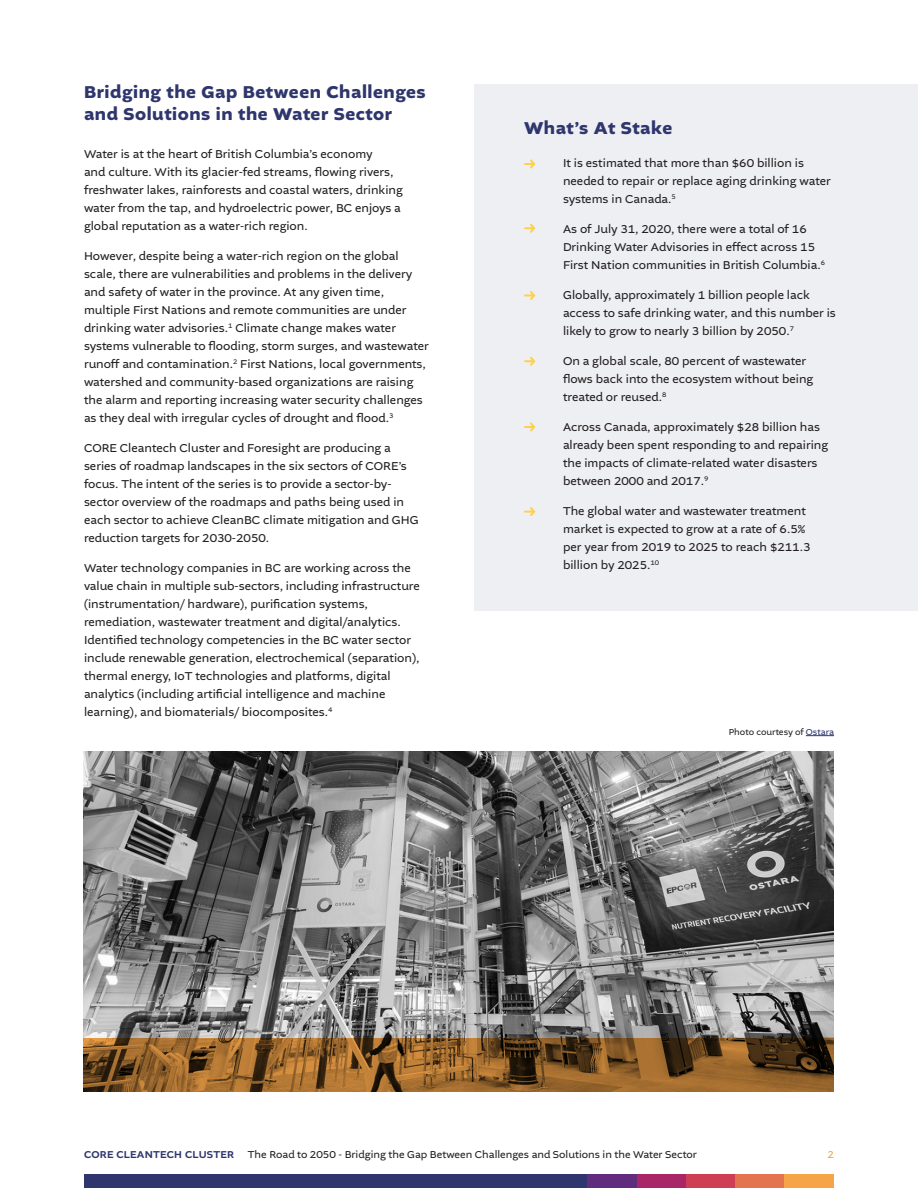
<style>
.page{position:relative;width:918px;height:1188px;background:#fff}
.page>*{position:absolute;margin:0;border:0;box-sizing:border-box;transform-origin:0 0}
.Sub_Heading{font:700 18px/22.5px "Altivo";letter-spacing:.03em;color:#2f366d}
.Body_Text{font:12px/18px "Altivo";color:#231f20}
.t1{font:10.5px "Altivo";color:#231f20}
.t2{font:500 10.5px "Altivo";letter-spacing:.02em;color:#2f366d}
.t3{font:10.5px "Altivo";color:#f5a448}
.Body_Text-2{font:9px "Altivo";color:#231f20}
.s1{color:#2c3671}
</style>
<div class="page">
<div style="left:84px;top:1174px;width:504px;height:14px;background:#2f366d"></div>
<div style="left:588px;top:1174px;width:49px;height:14px;background:#602c7e"></div>
<div style="left:637px;top:1174px;width:49px;height:14px;background:#a92668"></div>
<div style="left:686px;top:1174px;width:49px;height:14px;background:#ce3e55"></div>
<div style="left:735px;top:1174px;width:50px;height:14px;background:#e4744f"></div>
<div style="left:785px;top:1174px;width:49px;height:14px;background:#f5a448"></div>
<img style="left:84px;top:752px;width:750px;height:286px">
<div style="left:474px;top:84px;width:444px;height:526px;background:#eeeff3"></div>
<svg style="left:525px;top:159px;width:11px;height:10px"></svg>
<svg style="left:525px;top:223px;width:11px;height:10px"></svg>
<svg style="left:525px;top:291px;width:11px;height:9px"></svg>
<svg style="left:525px;top:356px;width:11px;height:10px"></svg>
<svg style="left:525px;top:422px;width:11px;height:10px"></svg>
<svg style="left:525px;top:507px;width:11px;height:9px"></svg>
<svg style="left:84px;top:1038px;width:750px;height:54px;background:#825725"></svg>
<svg style="left:806px;top:735px;width:28px;height:1px"></svg>
<p class="Sub_Heading" style="left:84px;top:81px;width:343px">Bridging the Gap Between Challenges and Solutions in the Water Sector</p>
<p class="Body_Text" style="left:84px;top:145px;width:320px">Water is at the heart of British Columbia’s economy<br>and culture. With its glacier-fed streams, flowing rivers, freshwater lakes, rainforests and coastal waters, drinking water from the tap, and hydroelectric power, BC enjoys a global reputation as a water-rich region.</p>
<p class="Body_Text" style="left:84px;top:247px;width:346px">However, despite being a water-rich region on the global scale, there are vulnerabilities and problems in the delivery and safety of water in the province. At any given time, multiple First Nations and remote communities are under drinking water advisories.<sup>1</sup> Climate change makes water systems vulnerable to flooding, storm surges, and wastewater runoff and contamination.<sup>2</sup> First Nations, local governments, watershed and community-based organizations are raising the alarm and reporting increasing water security challenges as they deal with irregular cycles of drought and flood.<sup>3</sup></p>
<p class="Body_Text" style="left:84px;top:439px;width:336px">CORE Cleantech Cluster and Foresight are producing a series of roadmap landscapes in the six sectors of CORE’s focus. The intent of the series is to provide a sector-by&shy;sector overview of the roadmaps and paths being used in each sector to achieve CleanBC climate mitigation and GHG reduction targets for 2030-2050.</p>
<p class="Body_Text" style="left:84px;top:559px;width:337px">Water technology companies in BC are working across the value chain in multiple sub-sectors, including infrastructure (instrumentation/ hardware), purification systems, remediation, wastewater treatment and digital/analytics.<br>Identified technology competencies in the BC water sector include renewable generation, electrochemical (separation), thermal energy, IoT technologies and platforms, digital analytics (including artificial intelligence and machine learning), and biomaterials/ biocomposites.<sup>4</sup></p>
<p class="Sub_Heading" style="left:524px;top:117px;width:150px">What’s At Stake</p>
<p class="Body_Text" style="left:563px;top:154px;width:269px">It is estimated that more than $60 billion is needed to repair or replace aging drinking water systems in Canada.<sup>5</sup></p>
<p class="Body_Text" style="left:563px;top:220px;width:264px">As of July 31, 2020, there were a total of 16<br>Drinking Water Advisories in effect across 15<br>First Nation communities in British Columbia.<sup>6</sup></p>
<p class="Body_Text" style="left:563px;top:286px;width:274px">Globally, approximately 1 billion people lack access to safe drinking water, and this number is likely to grow to nearly 3 billion by 2050.<sup>7</sup></p>
<p class="Body_Text" style="left:563px;top:352px;width:252px">On a global scale, 80 percent of wastewater flows back into the ecosystem without being treated or reused.<sup>8</sup></p>
<p class="Body_Text" style="left:563px;top:418px;width:267px">Across Canada, approximately $28 billion has already been spent responding to and repairing the impacts of climate-related water disasters between 2000 and 2017.<sup>9</sup></p>
<p class="Body_Text" style="left:563px;top:502px;width:249px">The global water and wastewater treatment market is expected to grow at a rate of 6.5% per year from 2019 to 2025 to reach $211.3 billion by 2025.<sup>10</sup></p>
<p class="Body_Text-2" style="left:729px;top:726px;width:107px">Photo courtesy of <span class="s1">Ostara</span></p>
<p class="t2" style="left:84px;top:1148px;width:152px">CORE CLEANTECH CLUSTER</p>
<p class="t1" style="left:248px;top:1148px;width:451px">The Road to 2050 - Bridging the Gap Between Challenges and Solutions in the Water Sector</p>
<p class="t3" style="left:827px;top:1148px;width:8px">2</p>
</div>
